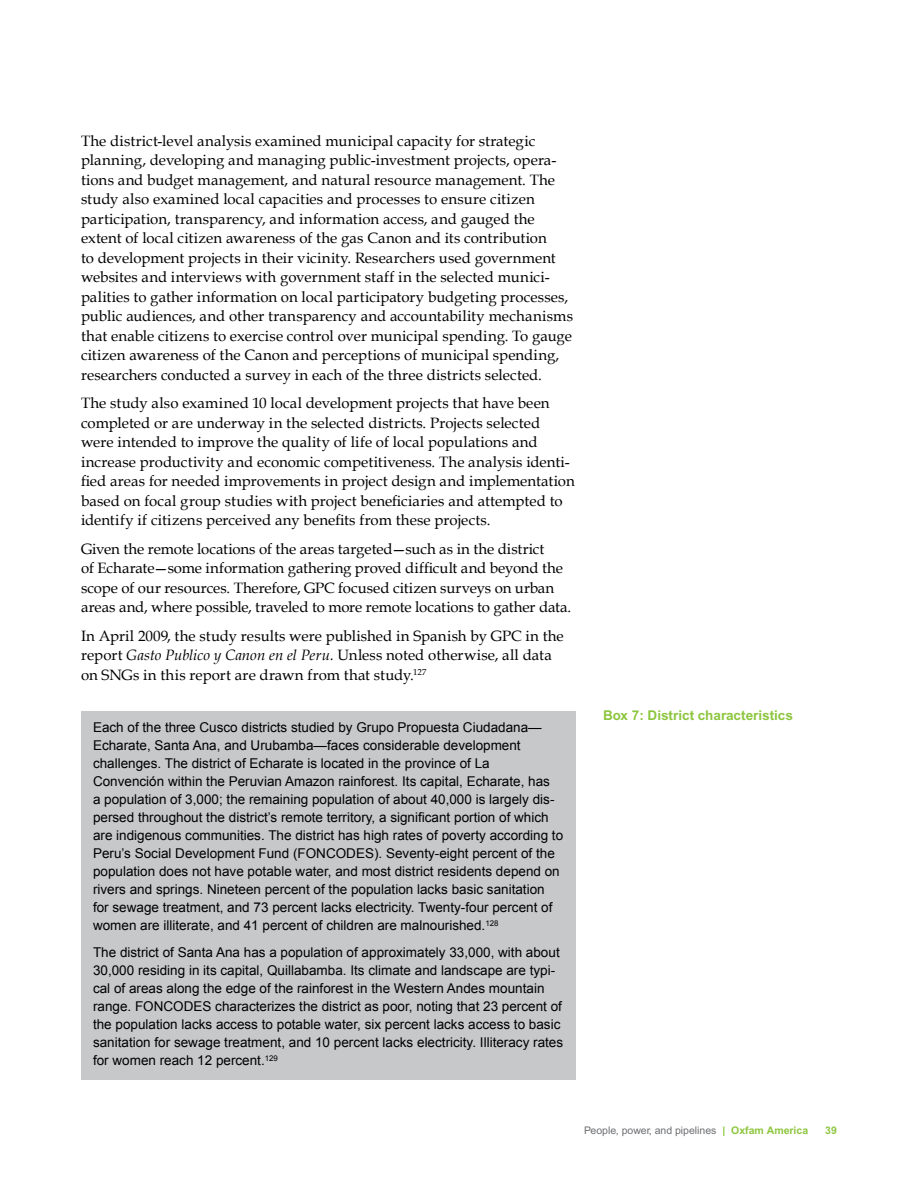
<style>
.page{position:relative;width:918px;height:1188px;background:#fff}
.page>*{position:absolute;margin:0;border:0;box-sizing:border-box;transform-origin:0 0}
.t1{font:15px/19.5px "Book Antiqua";letter-spacing:.005em;color:#000}
.t2{font:13.5px/18px "Arial";color:#000}
.t3{font:700 13.5px "Arial";color:#8dc63f}
.t4{font:10.5px "Arial";color:#6d6e71}
.t5{font:700 10.5px "Arial";color:#8dc63f}
.s1{font-style:italic}
.s2{font-weight:700;color:#8dc63f}
</style>
<div class="page">
<div style="left:81px;top:711px;width:495px;height:369px;background:#c7c8ca"></div>
<p class="t1" style="left:81px;top:131px;width:494px">The district-level analysis examined municipal capacity for strategic planning, developing and managing public-investment projects, opera&shy;tions and budget management, and natural resource management. The study also examined local capacities and processes to ensure citizen participation, transparency, and information access, and gauged the extent of local citizen awareness of the gas Canon and its contribution<br>to development projects in their vicinity. Researchers used government websites and interviews with government staff in the selected munici&shy;palities to gather information on local participatory budgeting processes, public audiences, and other transparency and accountability mechanisms that enable citizens to exercise control over municipal spending. To gauge citizen awareness of the Canon and perceptions of municipal spending, researchers conducted a survey in each of the three districts selected.</p>
<p class="t1" style="left:81px;top:394px;width:495px">The study also examined 10 local development projects that have been completed or are underway in the selected districts. Projects selected were intended to improve the quality of life of local populations and increase productivity and economic competitiveness. The analysis identi&shy;fied areas for needed improvements in project design and implementation based on focal group studies with project beneficiaries and attempted to identify if citizens perceived any benefits from these projects.</p>
<p class="t1" style="left:81px;top:539px;width:492px">Given the remote locations of the areas targeted—such as in the district<br>of Echarate—some information gathering proved difficult and beyond the scope of our resources. Therefore, GPC focused citizen surveys on urban areas and, where possible, traveled to more remote locations to gather data.</p>
<p class="t1" style="left:81px;top:626px;width:484px">In April 2009, the study results were published in Spanish by GPC in the report <span class="s1">Gasto Publico y Canon en el Peru.</span> Unless noted otherwise, all data on SNGs in this report are drawn from that study.<sup>127</sup></p>
<p class="t2" style="left:93px;top:719px;width:472px">Each of the three Cusco districts studied by Grupo Propuesta Ciudadana— Echarate, Santa Ana, and Urubamba—faces considerable development challenges. The district of Echarate is located in the province of La Convención within the Peruvian Amazon rainforest. Its capital, Echarate, has<br>a population of 3,000; the remaining population of about 40,000 is largely dis&shy;persed throughout the district’s remote territory, a significant portion of which are indigenous communities. The district has high rates of poverty according to Peru’s Social Development Fund (FONCODES). Seventy-eight percent of the population does not have potable water, and most district residents depend on rivers and springs. Nineteen percent of the population lacks basic sanitation for sewage treatment, and 73 percent lacks electricity. Twenty-four percent of women are illiterate, and 41 percent of children are malnourished.<sup>128</sup></p>
<p class="t2" style="left:93px;top:944px;width:472px">The district of Santa Ana has a population of approximately 33,000, with about 30,000 residing in its capital, Quillabamba. Its climate and landscape are typi&shy;cal of areas along the edge of the rainforest in the Western Andes mountain range. FONCODES characterizes the district as poor, noting that 23 percent of the population lacks access to potable water, six percent lacks access to basic sanitation for sewage treatment, and 10 percent lacks electricity. Illiteracy rates for women reach 12 percent.<sup>129</sup></p>
<p class="t3" style="left:603px;top:707px;width:191px">Box 7: District characteristics</p>
<p class="t4" style="left:584px;top:1124px;width:226px">People, power, and pipelines <span class="s2">| Oxfam America</span></p>
<p class="t5" style="left:825px;top:1124px;width:13px">39</p>
</div>
